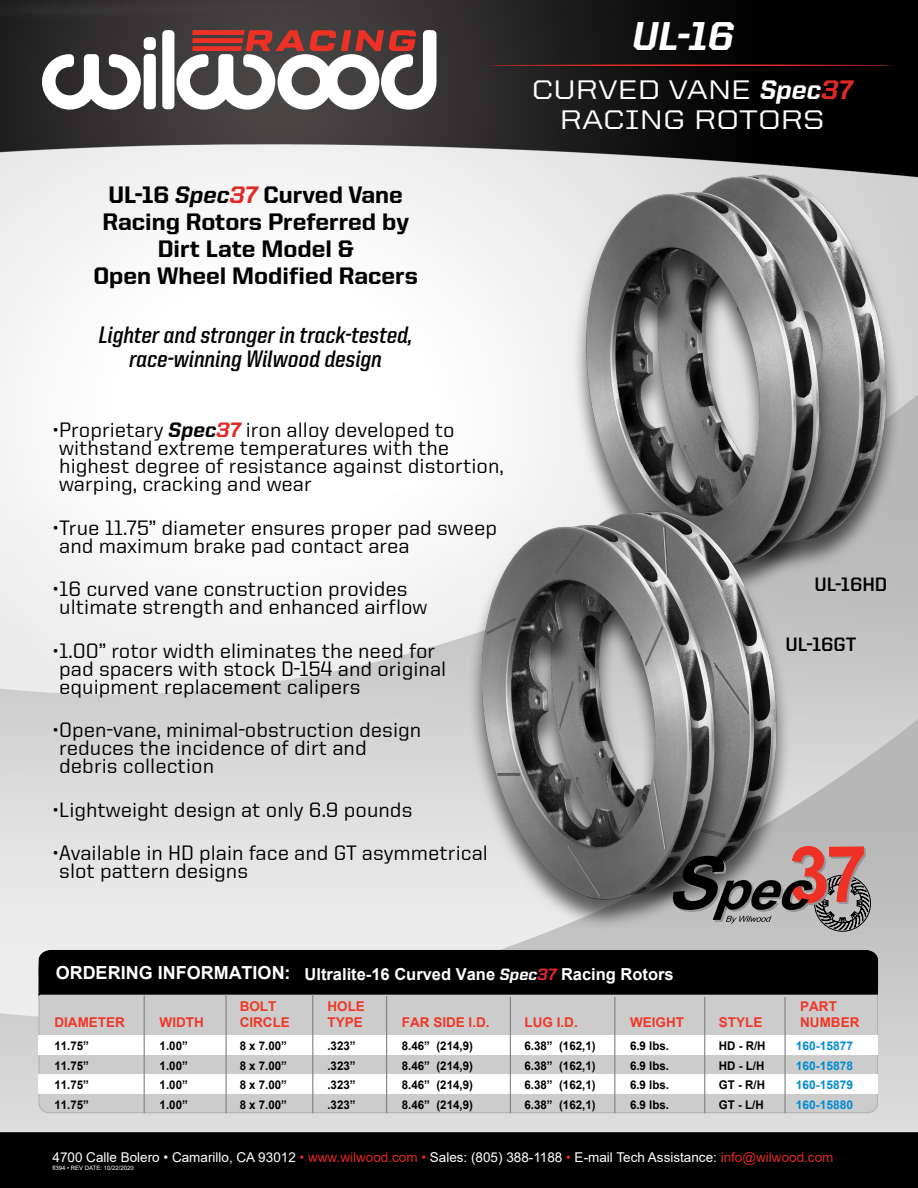
<style>
.page{position:relative;width:918px;height:1188px;background:#fff}
.page>*{position:absolute;margin:0;border:0;box-sizing:border-box;transform-origin:0 0}
.t1{font:800 40.5px "United Italic Reg";color:#fff}
.t2{font:500 27px "United Sans Semi Ext";color:#fff}
.t3{font:800 24px "United Sans Reg";color:#000}
.t4{font:700 24px/24px "United Italic Semi Cond";color:#000;text-align:center}
.t5{font:500 21px/18px "United Sans Reg";color:#000}
.t6{font:700 19.5px "United Sans Reg";color:#000}
.t7{font:700 18px "Arial";color:#fff}
.t8{font:700 16.5px "Arial";color:#fff}
.t9{font:13.5px "Arial";color:#fff}
.t10{font:700 13.5px/16.2px "Arial";color:#ef3829}
.t11{font:700 12px "Arial";color:#000;scale:.96 1}
.t12{font:700 12px "Arial";color:#008cd1}
.t13{font:6px "Arial";color:#fff}
.s1{font-family:"United Italic Reg"}
.s2{font-family:"United Italic Reg";color:#e02826}
.s3{font-family:"United Italic Reg";font-weight:800}
.s4{font-family:"United Italic Reg";font-weight:800;color:#e02826}
.s5{color:#de2726}
</style>
<div class="page">
<img style="left:0;top:0;width:918px;height:1188px">
<div style="left:144px;top:37px;width:12px;height:13px;background:#fff;border-radius:4px"></div>
<div style="left:144px;top:54px;width:12px;height:55px;background:#fff;border-radius:4px"></div>
<div style="left:162px;top:30px;width:12px;height:79px;background:#fff;border-radius:4px"></div>
<svg style="left:42px;top:54px;width:99px;height:56px"></svg>
<svg style="left:176px;top:30px;width:260px;height:80px"></svg>
<svg style="left:489px;top:64px;width:405px;height:2px"></svg>
<img style="left:542px;top:151px;width:361px;height:467px">
<img style="left:436px;top:484px;width:372px;height:450px">
<div style="left:39px;top:977px;width:838px;height:136px;background:#ccc;border-radius:10px"></div>
<div style="left:38px;top:1074px;width:840px;height:20px;background:#fff"></div>
<div style="left:38px;top:1036px;width:840px;height:19px;background:#fff"></div>
<svg style="left:38px;top:949px;width:841px;height:48px;background:#0e0e0e"></svg>
<hr style="left:144px;top:996px;width:1px;height:117px;background:#808080">
<hr style="left:226px;top:994px;width:1px;height:119px;background:#808080">
<hr style="left:312px;top:994px;width:1px;height:119px;background:#808080">
<hr style="left:386px;top:996px;width:1px;height:117px;background:#808080">
<hr style="left:614px;top:997px;width:1px;height:116px;background:#808080">
<hr style="left:704px;top:997px;width:1px;height:116px;background:#808080">
<hr style="left:510px;top:997px;width:1px;height:116px;background:#808080">
<hr style="left:784px;top:997px;width:2px;height:116px;background:#808080">
<svg style="left:673px;top:846px;width:198px;height:86px;background:#877472"></svg>
<p class="t3" style="left:108px;top:181px;width:296px">UL-16 <span class="s1">Spec</span><span class="s2">37</span> Curved Vane</p>
<p class="t3" style="left:103px;top:208px;width:308px">Racing Rotors Preferred by</p>
<p class="t3" style="left:158px;top:235px;width:197px">Dirt Late Model &amp;</p>
<p class="t3" style="left:93px;top:262px;width:326px">Open Wheel Modified Racers</p>
<p class="t4" style="left:99px;top:323px;width:316px">Lighter and stronger in track-tested, race-winning Wilwood design</p>
<p class="t5" style="left:53px;top:421px;width:452px">•Proprietary <span class="s3">Spec</span><span class="s4">37</span> iron alloy developed to withstand extreme temperatures with the highest degree of resistance against distortion, warping, cracking and wear</p>
<p class="t5" style="left:53px;top:518px;width:445px">•True 11.75” diameter ensures proper pad sweep and maximum brake pad contact area</p>
<p class="t5" style="left:53px;top:580px;width:376px">•16 curved vane construction provides ultimate strength and enhanced airflow</p>
<p class="t5" style="left:53px;top:641px;width:395px">•1.00” rotor width eliminates the need for pad spacers with stock D-154 and original equipment replacement calipers</p>
<p class="t5" style="left:53px;top:721px;width:370px">•Open-vane, minimal-obstruction design reduces the incidence of dirt and debris collection</p>
<p class="t5" style="left:53px;top:800px;width:361px">•Lightweight design at only 6.9 pounds</p>
<p class="t5" style="left:53px;top:844px;width:436px">•Available in HD plain face and GT asymmetrical slot pattern designs</p>
<p class="t1" style="left:633px;top:14px;width:103px">UL-16</p>
<p class="t2" style="left:532px;top:74px;width:322px">CURVED VANE <span class="s3">Spec</span><span class="s4">37</span></p>
<p class="t2" style="left:560px;top:104px;width:266px">RACING ROTORS</p>
<p class="t6" style="left:814px;top:573px;width:74px">UL-16HD</p>
<p class="t6" style="left:786px;top:633px;width:72px">UL-16GT</p>
<p class="t7" style="left:56px;top:960px;width:236px">ORDERING INFORMATION:</p>
<p class="t8" style="left:304px;top:962px;width:371px">Ultralite-16 Curved Vane <span class="s3">Spec</span><span class="s4">37</span> Racing Rotors</p>
<p class="t10" style="left:240px;top:999px;width:38px">BOLT</p>
<p class="t10" style="left:240px;top:1015px;width:52px">CIRCLE</p>
<p class="t11" style="left:240px;top:1037px;width:51px">8 x 7.00”</p>
<p class="t11" style="left:240px;top:1057px;width:51px">8 x 7.00”</p>
<p class="t11" style="left:240px;top:1076px;width:51px">8 x 7.00”</p>
<p class="t11" style="left:240px;top:1096px;width:51px">8 x 7.00”</p>
<p class="t10" style="left:327px;top:999px;width:39px">HOLE<br>TYPE</p>
<p class="t11" style="left:327px;top:1037px;width:31px">.323”</p>
<p class="t11" style="left:327px;top:1057px;width:31px">.323”</p>
<p class="t11" style="left:327px;top:1076px;width:31px">.323”</p>
<p class="t11" style="left:327px;top:1096px;width:31px">.323”</p>
<p class="t10" style="left:800px;top:999px;width:38px">PART</p>
<p class="t10" style="left:402px;top:1015px;width:89px">FAR SIDE I.D.</p>
<p class="t10" style="left:525px;top:1015px;width:55px">LUG I.D.</p>
<p class="t10" style="left:719px;top:1015px;width:45px">STYLE</p>
<p class="t11" style="left:402px;top:1037px;width:76px">8.46” (214,9)</p>
<p class="t11" style="left:402px;top:1057px;width:76px">8.46” (214,9)</p>
<p class="t11" style="left:402px;top:1076px;width:76px">8.46” (214,9)</p>
<p class="t11" style="left:402px;top:1096px;width:76px">8.46” (214,9)</p>
<p class="t10" style="left:630px;top:1015px;width:55px">WEIGHT</p>
<p class="t11" style="left:630px;top:1037px;width:42px">6.9 lbs.</p>
<p class="t11" style="left:630px;top:1057px;width:42px">6.9 lbs.</p>
<p class="t11" style="left:630px;top:1076px;width:42px">6.9 lbs.</p>
<p class="t11" style="left:630px;top:1096px;width:42px">6.9 lbs.</p>
<p class="t10" style="left:54px;top:1015px;width:72px">DIAMETER</p>
<p class="t10" style="left:800px;top:1015px;width:61px">NUMBER</p>
<p class="t12" style="left:796px;top:1037px;width:59px">160-15877</p>
<p class="t12" style="left:796px;top:1057px;width:59px">160-15878</p>
<p class="t12" style="left:796px;top:1076px;width:59px">160-15879</p>
<p class="t12" style="left:796px;top:1096px;width:59px">160-15880</p>
<p class="t10" style="left:160px;top:1015px;width:46px">WIDTH</p>
<p class="t11" style="left:160px;top:1037px;width:31px">1.00”</p>
<p class="t11" style="left:160px;top:1057px;width:31px">1.00”</p>
<p class="t11" style="left:160px;top:1076px;width:31px">1.00”</p>
<p class="t11" style="left:160px;top:1096px;width:31px">1.00”</p>
<p class="t11" style="left:525px;top:1037px;width:76px">6.38” (162,1)</p>
<p class="t11" style="left:525px;top:1057px;width:76px">6.38” (162,1)</p>
<p class="t11" style="left:525px;top:1076px;width:76px">6.38” (162,1)</p>
<p class="t11" style="left:525px;top:1096px;width:76px">6.38” (162,1)</p>
<p class="t11" style="left:719px;top:1037px;width:50px">HD - R/H</p>
<p class="t11" style="left:719px;top:1057px;width:49px">HD - L/H</p>
<p class="t11" style="left:719px;top:1076px;width:50px">GT - R/H</p>
<p class="t11" style="left:719px;top:1096px;width:48px">GT - L/H</p>
<p class="t11" style="left:54px;top:1037px;width:38px">11.75”</p>
<p class="t11" style="left:54px;top:1057px;width:38px">11.75”</p>
<p class="t11" style="left:54px;top:1076px;width:38px">11.75”</p>
<p class="t11" style="left:54px;top:1096px;width:38px">11.75”</p>
<p class="t9" style="left:52px;top:1148px;width:782px">4700 Calle Bolero • Camarillo, CA 93012 <span class="s5">• www.wilwood.com •</span> Sales: (805) 388-1188 <span class="s5">•</span> E-mail Tech Assistance: <span class="s5">info@wilwood.com</span></p>
<p class="t13" style="left:52px;top:1164px;width:83px">fl394 • REV DATE: 10/22/2020</p>
</div>
